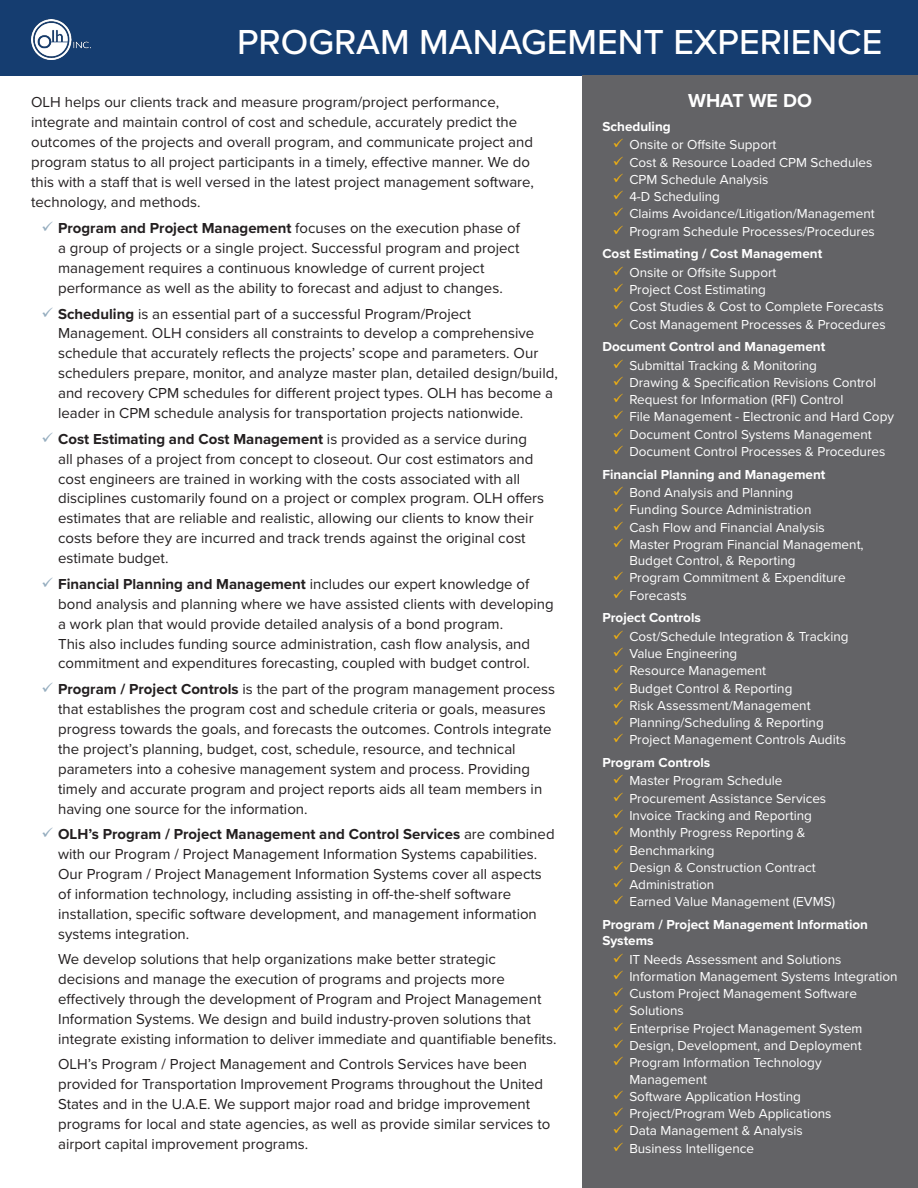
<style>
.page{position:relative;width:918px;height:1188px;background:#fff}
.page>*{position:absolute;margin:0;border:0;box-sizing:border-box;transform-origin:0 0}
.Heading{font:500 36px "Proxima Nova";color:#fff}
.Side_Bar_Heading{font:700 19.5px "Proxima Nova";color:#fff}
.Body{font:15px/20px "Proxima Nova";color:#231f20}
.Bullet_Indent_-_No_Bullet{font:15px/20px "Proxima Nova";color:#231f20}
.t1{font:13.5px/16.2px "Proxima Nova";color:#fff}
.Side_Bar_Heading-2{font:700 13.5px/16.2px "Proxima Nova";color:#fff}
.s1{font-weight:700}
</style>
<div class="page">
<div style="left:0;top:0;width:918px;height:76px;background:#153d70"></div>
<img style="left:31px;top:19px;width:58px;height:40px">
<div style="left:582px;top:76px;width:336px;height:1112px;background:#636366"></div>
<p class="Heading" style="left:237px;top:16px;width:647px">PROGRAM MANAGEMENT EXPERIENCE</p>
<p class="Body" style="left:31px;top:91px;width:504px">OLH helps our clients track and measure program/project performance, integrate and maintain control of cost and schedule, accurately predict the outcomes of the projects and overall program, and communicate project and program status to all project participants in a timely, effective manner. We do this with a staff that is well versed in the latest project management software, technology, and methods.</p>
<p class="Body" style="left:58px;top:218px;width:463px"><span class="s1">Program and Project Management</span> focuses on the execution phase of a group of projects or a single project. Successful program and project management requires a continuous knowledge of current project performance as well as the ability to forecast and adjust to changes.</p>
<p class="Body" style="left:58px;top:303px;width:501px"><span class="s1">Scheduling</span> is an essential part of a successful Program/Project Management. OLH considers all constraints to develop a comprehensive schedule that accurately reflects the projects’ scope and parameters. Our schedulers prepare, monitor, and analyze master plan, detailed design/build, and recovery CPM schedules for different project types. OLH has become a leader in CPM schedule analysis for transportation projects nationwide.</p>
<p class="Body" style="left:58px;top:428px;width:488px"><span class="s1">Cost Estimating and Cost Management</span> is provided as a service during all phases of a project from concept to closeout. Our cost estimators and cost engineers are trained in working with the costs associated with all disciplines customarily found on a project or complex program. OLH offers estimates that are reliable and realistic, allowing our clients to know their costs before they are incurred and track trends against the original cost estimate budget.</p>
<p class="Body" style="left:58px;top:573px;width:497px"><span class="s1">Financial Planning and Management</span> includes our expert knowledge of bond analysis and planning where we have assisted clients with developing a work plan that would provide detailed analysis of a bond program.<br>This also includes funding source administration, cash flow analysis, and commitment and expenditures forecasting, coupled with budget control.</p>
<p class="Body" style="left:58px;top:678px;width:499px"><span class="s1">Program / Project Controls</span> is the part of the program management process that establishes the program cost and schedule criteria or goals, measures progress towards the goals, and forecasts the outcomes. Controls integrate the project’s planning, budget, cost, schedule, resource, and technical parameters into a cohesive management system and process. Providing timely and accurate program and project reports aids all team members in having one source for the information.</p>
<p class="Body" style="left:58px;top:823px;width:498px"><span class="s1">OLH’s Program / Project Management and Control Services</span> are combined with our Program / Project Management Information Systems capabilities.<br>Our Program / Project Management Information Systems cover all aspects of information technology, including assisting in off-the-shelf software installation, specific software development, and management information systems integration.</p>
<p class="Bullet_Indent_-_No_Bullet" style="left:58px;top:948px;width:500px">We develop solutions that help organizations make better strategic decisions and manage the execution of programs and projects more effectively through the development of Program and Project Management Information Systems. We design and build industry-proven solutions that integrate existing information to deliver immediate and quantifiable benefits.</p>
<p class="Bullet_Indent_-_No_Bullet" style="left:58px;top:1054px;width:494px">OLH’s Program / Project Management and Controls Services have been provided for Transportation Improvement Programs throughout the United States and in the U.A.E. We support major road and bridge improvement programs for local and state agencies, as well as provide similar services to airport capital improvement programs.</p>
<p class="Side_Bar_Heading" style="left:688px;top:86px;width:125px">WHAT WE DO</p>
<p class="Side_Bar_Heading-2" style="left:602px;top:118px;width:70px">Scheduling</p>
<p class="t1" style="left:629px;top:136px;width:149px">Onsite or Offsite Support</p>
<p class="t1" style="left:629px;top:153px;width:245px">Cost &amp; Resource Loaded CPM Schedules</p>
<p class="t1" style="left:629px;top:171px;width:141px">CPM Schedule Analysis</p>
<p class="t1" style="left:629px;top:188px;width:92px">4-D Scheduling</p>
<p class="t1" style="left:629px;top:205px;width:247px">Claims Avoidance/Litigation/Management</p>
<p class="t1" style="left:629px;top:223px;width:247px">Program Schedule Processes/Procedures</p>
<p class="Side_Bar_Heading-2" style="left:602px;top:246px;width:221px">Cost Estimating / Cost Management</p>
<p class="t1" style="left:629px;top:264px;width:149px">Onsite or Offsite Support</p>
<p class="t1" style="left:629px;top:281px;width:138px">Project Cost Estimating</p>
<p class="t1" style="left:629px;top:298px;width:256px">Cost Studies &amp; Cost to Complete Forecasts</p>
<p class="t1" style="left:629px;top:315px;width:258px">Cost Management Processes &amp; Procedures</p>
<p class="Side_Bar_Heading-2" style="left:602px;top:338px;width:224px">Document Control and Management</p>
<p class="t1" style="left:629px;top:356px;width:189px">Submittal Tracking &amp; Monitoring</p>
<p class="t1" style="left:629px;top:374px;width:248px">Drawing &amp; Specification Revisions Control</p>
<p class="t1" style="left:629px;top:391px;width:216px">Request for Information (RFI) Control</p>
<p class="t1" style="left:629px;top:408px;width:266px">File Management - Electronic and Hard Copy</p>
<p class="t1" style="left:629px;top:426px;width:244px">Document Control Systems Management</p>
<p class="t1" style="left:629px;top:443px;width:258px">Document Control Processes &amp; Procedures</p>
<p class="Side_Bar_Heading-2" style="left:602px;top:466px;width:225px">Financial Planning and Management</p>
<p class="t1" style="left:629px;top:484px;width:166px">Bond Analysis and Planning</p>
<p class="t1" style="left:629px;top:501px;width:184px">Funding Source Administration</p>
<p class="t1" style="left:629px;top:518px;width:197px">Cash Flow and Financial Analysis</p>
<p class="t1" style="left:629px;top:536px;width:236px">Master Program Financial Management,<br>Budget Control, &amp; Reporting</p>
<p class="t1" style="left:629px;top:569px;width:218px">Program Commitment &amp; Expenditure</p>
<p class="t1" style="left:629px;top:586px;width:59px">Forecasts</p>
<p class="Side_Bar_Heading-2" style="left:602px;top:609px;width:100px">Project Controls</p>
<p class="t1" style="left:629px;top:628px;width:221px">Cost/Schedule Integration &amp; Tracking</p>
<p class="t1" style="left:629px;top:645px;width:109px">Value Engineering</p>
<p class="t1" style="left:629px;top:662px;width:138px">Resource Management</p>
<p class="t1" style="left:629px;top:679px;width:165px">Budget Control &amp; Reporting</p>
<p class="t1" style="left:629px;top:697px;width:183px">Risk Assessment/Management</p>
<p class="t1" style="left:629px;top:714px;width:196px">Planning/Scheduling &amp; Reporting</p>
<p class="t1" style="left:629px;top:731px;width:218px">Project Management Controls Audits</p>
<p class="Side_Bar_Heading-2" style="left:602px;top:754px;width:109px">Program Controls</p>
<p class="t1" style="left:629px;top:772px;width:155px">Master Program Schedule</p>
<p class="t1" style="left:629px;top:790px;width:198px">Procurement Assistance Services</p>
<p class="t1" style="left:629px;top:807px;width:184px">Invoice Tracking and Reporting</p>
<p class="t1" style="left:629px;top:824px;width:178px">Monthly Progress Reporting &amp;</p>
<p class="t1" style="left:629px;top:841px;width:87px">Benchmarking</p>
<p class="t1" style="left:629px;top:859px;width:188px">Design &amp; Construction Contract</p>
<p class="t1" style="left:629px;top:876px;width:87px">Administration</p>
<p class="t1" style="left:629px;top:893px;width:207px">Earned Value Management (EVMS)</p>
<p class="Side_Bar_Heading-2" style="left:602px;top:916px;width:267px">Program / Project Management Information<br>Systems</p>
<p class="t1" style="left:629px;top:950px;width:214px">IT Needs Assessment and Solutions</p>
<p class="t1" style="left:629px;top:968px;width:270px">Information Management Systems Integration</p>
<p class="t1" style="left:629px;top:985px;width:229px">Custom Project Management Software</p>
<p class="t1" style="left:629px;top:1002px;width:56px">Solutions</p>
<p class="t1" style="left:629px;top:1020px;width:235px">Enterprise Project Management System</p>
<p class="t1" style="left:629px;top:1037px;width:234px">Design, Development, and Deployment</p>
<p class="t1" style="left:629px;top:1054px;width:194px">Program Information Technology<br>Management</p>
<p class="t1" style="left:629px;top:1088px;width:173px">Software Application Hosting</p>
<p class="t1" style="left:629px;top:1105px;width:204px">Project/Program Web Applications</p>
<p class="t1" style="left:629px;top:1122px;width:175px">Data Management &amp; Analysis</p>
<p class="t1" style="left:629px;top:1139px;width:126px">Business Intelligence</p>
</div>
